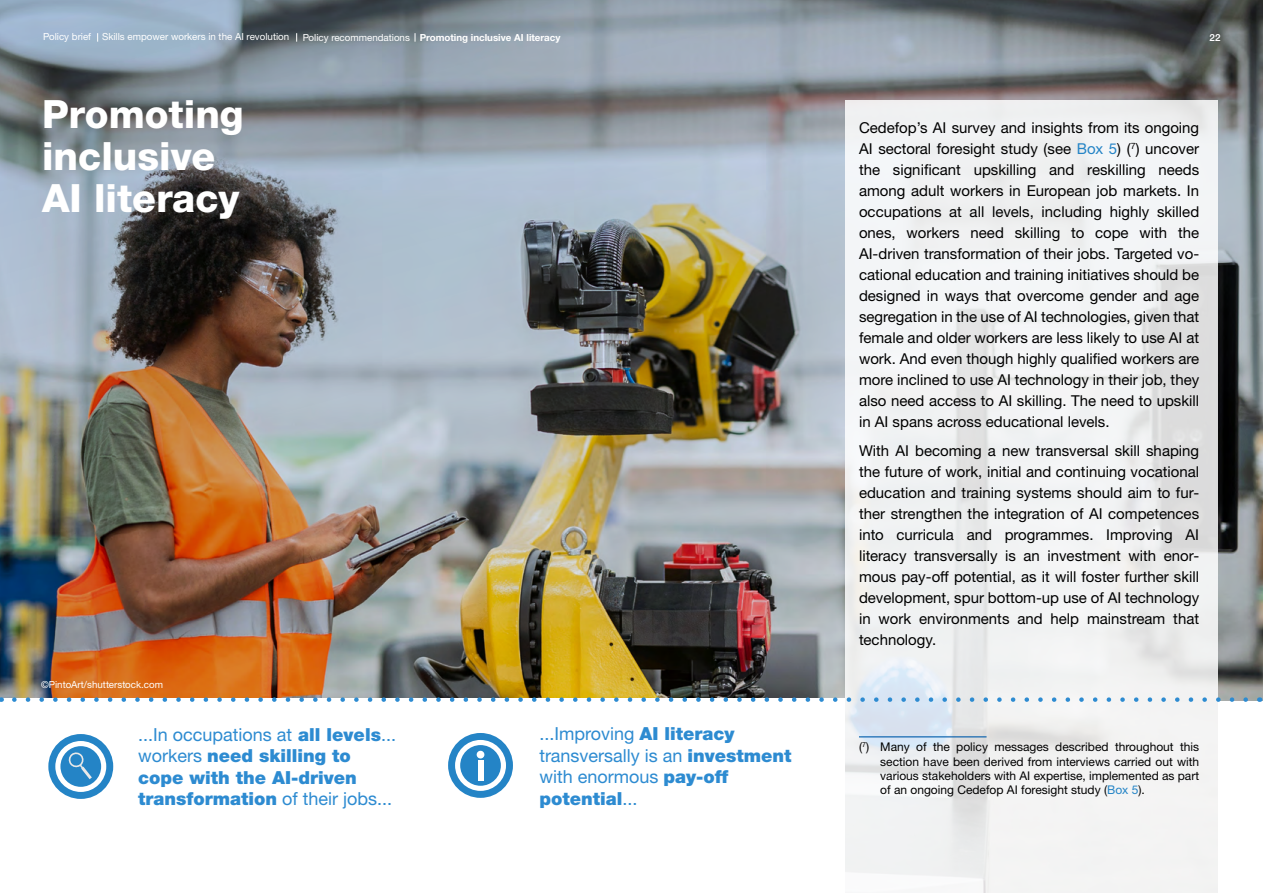
<style>
.page{position:relative;width:1263px;height:893px;background:#fff}
.page>*{position:absolute;margin:0;border:0;box-sizing:border-box;transform-origin:0 0}
.t1{font:800 39px/42px "Helvetica Neue LTW1 G";color:#fff}
.t2{font:900 18px/21.6px "Helvetica Neue LTW1 G";color:#2d8bd1}
.t3{font:18px/21.6px "Helvetica Neue LTW1 G";color:#2d8bd1}
.t4{font:15px/21px "Helvetica Neue LTW1 G";color:#000;text-align:justify}
.t5{font:12px/14.4px "Helvetica Neue LTW1 G";color:#000;text-align:justify}
.t6{font:9.75px "Helvetica Neue LTW1 G";color:#fff}
.t7{font:700 9.75px "Helvetica Neue LTW1 G";color:#fff}
.t8{font:500 9.75px "Helvetica Neue LTW1 G";color:#fff}
.s1{font-weight:400}
.s2{font-weight:900}
.s3{color:#2484c6}
</style>
<div class="page">
<img style="left:0;top:0;width:1263px;height:893px">
<div style="left:0;top:699px;width:844px;height:194px;background:#fff"></div>
<div style="left:1218px;top:702px;width:45px;height:191px;background:#fff"></div>
<svg style="left:448px;top:733px;width:65px;height:65px"></svg>
<div style="left:460px;top:745px;width:41px;height:41px;background:#2484c6;border-radius:50%"></div>
<div style="left:477px;top:751px;width:7px;height:7px;background:#fff;border-radius:50%"></div>
<div style="left:478px;top:761px;width:5px;height:20px;background:#fff"></div>
<svg style="left:48px;top:734px;width:65px;height:65px"></svg>
<svg style="left:845px;top:100px;width:372px;height:793px;fill:#f1f2f3"></svg>
<hr style="left:859px;top:736px;width:127px;height:1px;background:#005baa">
<svg style="left:14px;top:697px;width:1238px;height:5px"></svg>
<p class="t6" style="left:43px;top:31px;width:248px">Policy brief Skills empower workers in the AI revolution</p>
<p class="t7" style="left:303px;top:31px;width:259px"><span class="s1">Policy recommendations</span> Promoting inclusive AI literacy</p>
<p class="t8" style="left:1209px;top:31px;width:12px">22</p>
<h1 class="t1" style="left:42px;top:94px;width:203px">Promoting inclusive<br>AI literacy</h1>
<p class="t6" style="left:41px;top:679px;width:124px">©PintoArt/shutterstock.com</p>
<p class="t2" style="left:138px;top:723px;width:259px"><span class="s1">...In occupations at</span> all levels<span class="s1">... workers</span> need skilling to cope with the AI-driven transformation <span class="s1">of their jobs...</span></p>
<p class="t3" style="left:539px;top:723px;width:253px">...Improving <span class="s2">AI literacy </span>transversally is an <span class="s2">investment </span>with enormous <span class="s2">pay-off potential</span>...</p>
<p class="t4" style="left:859px;top:117px;width:342px">Cedefop’s AI survey and insights from its ongoing AI sectoral foresight study (see <span class="s3">Box 5</span>) (<sup>7</sup>) uncover the significant upskilling and reskilling needs among adult workers in European job markets. In occupations at all levels, including highly skilled ones, workers need skilling to cope with the AI-driven transformation of their jobs. Targeted vo&shy;cational education and training initiatives should be designed in ways that overcome gender and age segregation in the use of AI technologies, given that female and older workers are less likely to use AI at work. And even though highly qualified workers are more inclined to use AI technology in their job, they also need access to AI skilling. The need to upskill in AI spans across educational levels.</p>
<p class="t4" style="left:859px;top:440px;width:342px">With AI becoming a new transversal skill shaping the future of work, initial and continuing vocational education and training systems should aim to fur&shy;ther strengthen the integration of AI competences into curricula and programmes. Improving AI literacy transversally is an investment with enor&shy;mous pay-off potential, as it will foster further skill development, spur bottom-up use of AI technology in work environments and help mainstream that technology.</p>
<p class="t5" style="left:880px;top:740px;width:320px;text-indent:-21px">(<sup>7</sup>) Many of the policy messages described throughout this section have been derived from interviews carried out with various stakeholders with AI expertise, implemented as part of an ongoing Cedefop AI foresight study (<span class="s3">Box 5</span>).</p>
</div>
